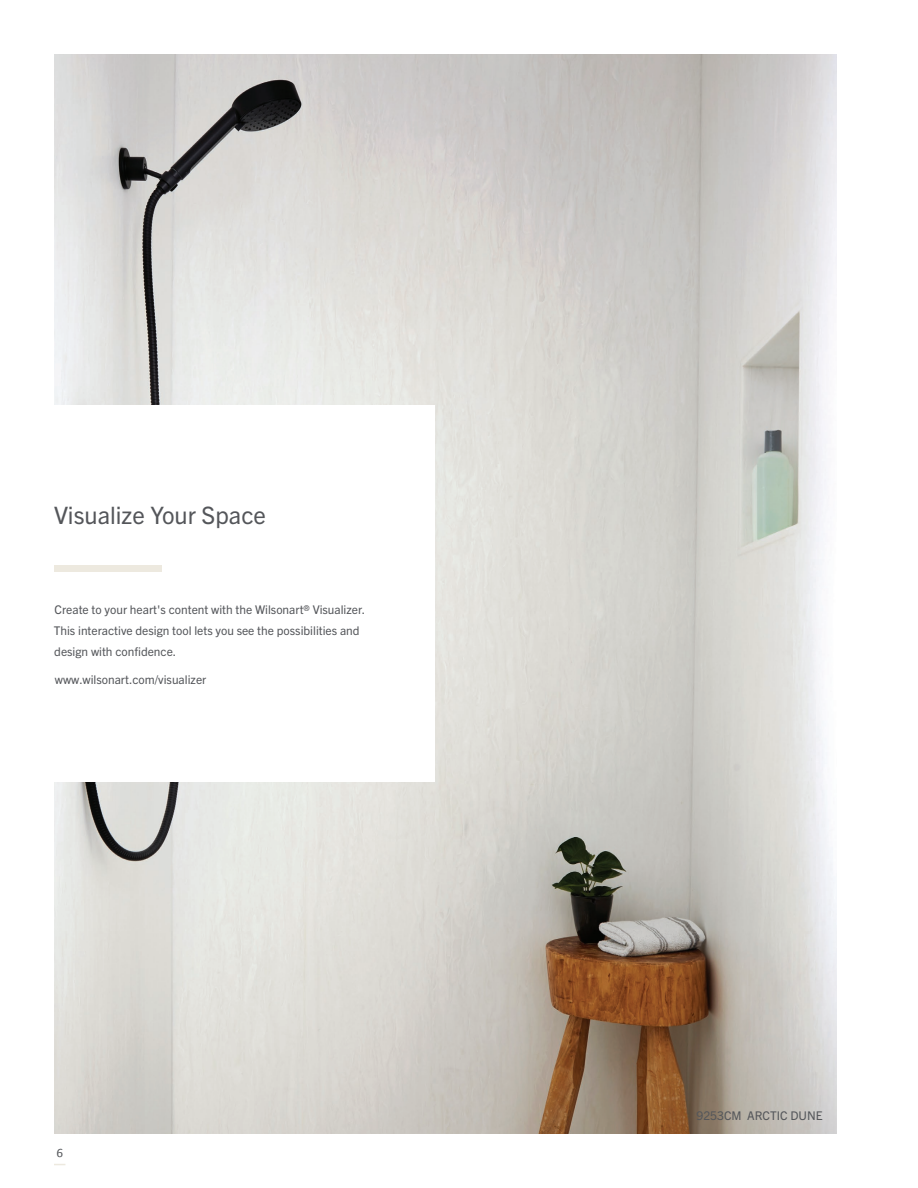
<style>
.page{position:relative;width:918px;height:1188px;background:#fff}
.page>*{position:absolute;margin:0;border:0;box-sizing:border-box;transform-origin:0 0}
.t1{font:24px "Trade Gothic Next LT Pro";color:#54565a}
.t2{font:12px/21px "Trade Gothic Next LT Pro";color:#54565a}
.t3{font:12px "Tisa Pro";color:#54565a}
</style>
<div class="page">
<img style="left:54px;top:54px;width:783px;height:1080px">
<div style="left:0;top:406px;width:434px;height:376px;background:#fff"></div>
<div style="left:54px;top:565px;width:108px;height:7px;background:#ede9df"></div>
<h1 class="t1" style="left:54px;top:498px;width:214px">Visualize Your Space</h1>
<p class="t2" style="left:54px;top:598px;width:313px">Create to your heart's content with the Wilsonart® Visualizer.<br>This interactive design tool lets you see the possibilities and design with confidence.</p>
<p class="t2" style="left:55px;top:668px;width:153px">www.wilsonart.com/visualizer</p>
<p class="t3" style="left:56px;top:1144px;width:8px">6</p>
<p class="t2" style="left:697px;top:1104px;width:128px">9253CM ARCTIC DUNE</p>
</div>
